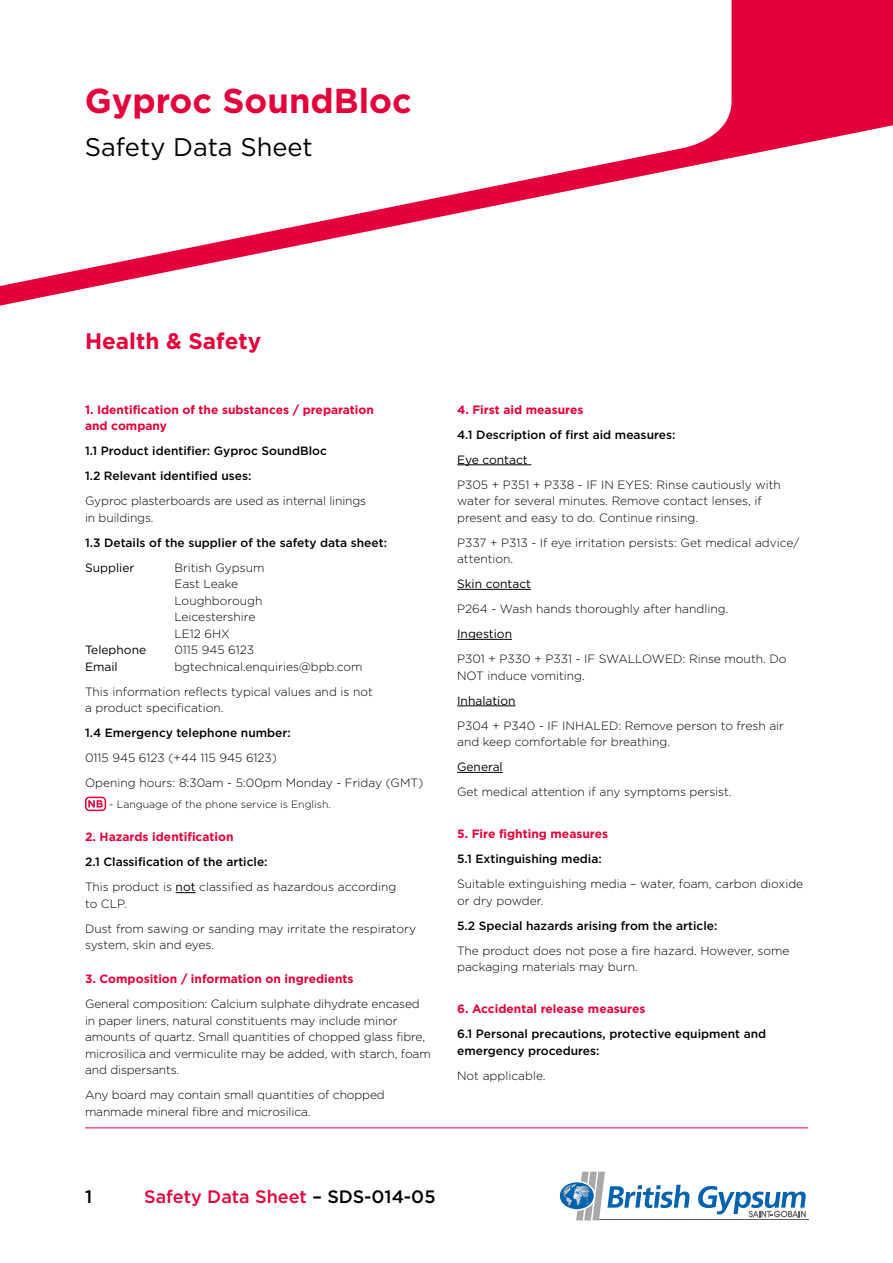
<style>
.page{position:relative;width:893px;height:1263px;background:#fff}
.page>*{position:absolute;margin:0;border:0;box-sizing:border-box;transform-origin:0 0}
.t1{font:700 34.5px "Gotham";color:#e4003a}
.t2{font:25.5px "Gotham";color:#000}
.t3{font:700 22.5px "Gotham";color:#e4003a}
.t4{font:500 18px "Gotham";color:#e4003a}
.t5{font:500 18px "Gotham";color:#000}
.t6{font:300 12px/16.5px "Gotham";color:#000}
.t7{font:500 12px/25px "Gotham";color:#000}
.t8{font:700 12px/16.5px "Gotham";color:#e4003a}
.t9{font:12px "Gotham";color:#000}
.t10{font:300 10.5px "Gotham";color:#000}
.s1{font-weight:500}
.s2{font-weight:400}
.s3{color:#000}
</style>
<div class="page">
<svg style="left:0;top:0;width:893px;height:306px"></svg>
<svg style="left:0;top:0;width:732px;height:289px"></svg>
<hr style="left:85px;top:1127px;width:723px;height:1px;background:#e4003a">
<hr style="left:599px;top:1219px;width:209px;height:1px;background:#646363">
<svg style="left:698px;top:1186px;width:108px;height:31px"></svg>
<svg style="left:560px;top:1172px;width:130px;height:48px"></svg>
<svg style="left:176px;top:892px;width:20px;height:1px"></svg>
<div style="left:85px;top:797px;width:21px;height:14px;border:2px solid #e4003a;border-radius:3px"></div>
<svg style="left:88px;top:800px;width:15px;height:7px"></svg>
<hr style="left:457px;top:464px;width:74px;height:1px;background:#000">
<hr style="left:457px;top:589px;width:74px;height:1px;background:#000">
<hr style="left:457px;top:639px;width:55px;height:1px;background:#000">
<hr style="left:457px;top:705px;width:59px;height:1px;background:#000">
<hr style="left:457px;top:772px;width:46px;height:1px;background:#000">
<h1 class="t1" style="left:85px;top:78px;width:328px">Gyproc SoundBloc</h1>
<h2 class="t2" style="left:85px;top:131px;width:230px">Safety Data Sheet</h2>
<h3 class="t3" style="left:85px;top:326px;width:178px">Health &amp; Safety</h3>
<p class="t8" style="left:85px;top:401px;width:290px">1. Identification of the substances / preparation and company</p>
<p class="t7" style="left:85px;top:438px;width:243px">1.1 Product identifier: Gyproc SoundBloc<br>1.2 Relevant identified uses:</p>
<p class="t6" style="left:85px;top:492px;width:283px">Gyproc plasterboards are used as internal linings in buildings.</p>
<p class="t7" style="left:85px;top:530px;width:303px">1.3 Details of the supplier of the safety data sheet:</p>
<p class="t9" style="left:85px;top:560px;width:51px">Supplier</p>
<p class="t6" style="left:174px;top:559px;width:92px">British Gypsum<br>East Leake<br>Loughborough<br>Leicestershire<br>LE12 6HX</p>
<p class="t9" style="left:85px;top:642px;width:63px">Telephone</p>
<p class="t6" style="left:174px;top:641px;width:81px">0115 945 6123</p>
<p class="t9" style="left:85px;top:659px;width:34px">Email</p>
<p class="t6" style="left:85px;top:653px;width:289px;line-height:25px;text-indent:89px">bgtechnical.enquiries@bpb.com<br>This information reflects typical values and is not</p>
<p class="t6" style="left:85px;top:699px;width:140px">a product specification.</p>
<p class="t7" style="left:85px;top:720px;width:207px">1.4 Emergency telephone number:</p>
<p class="t6" style="left:85px;top:745px;width:340px;line-height:25px">0115 945 6123 (+44 115 945 6123)<br>Opening hours: 8:30am - 5:00pm Monday - Friday (GMT)</p>
<p class="t10" style="left:109px;top:797px;width:223px">- Language of the phone service is English.</p>
<p class="t8" style="left:85px;top:829px;width:150px">2. Hazards identification</p>
<p class="t6" style="left:85px;top:849px;width:313px;line-height:25px"><span class="s1">2.1 Classification of the article:<br></span>This product is <span class="s2">not</span> classified as hazardous according</p>
<p class="t6" style="left:85px;top:891px;width:333px;line-height:25px">to CLP.<br>Dust from sawing or sanding may irritate the respiratory</p>
<p class="t6" style="left:85px;top:937px;width:131px">system, skin and eyes.</p>
<p class="t8" style="left:85px;top:970px;width:270px">3. Composition / information on ingredients</p>
<p class="t6" style="left:85px;top:995px;width:347px">General composition: Calcium sulphate dihydrate encased in paper liners, natural constituents may include minor amounts of quartz. Small quantities of chopped glass fibre, microsilica and vermiculite may be added, with starch, foam and dispersants.</p>
<p class="t6" style="left:85px;top:1086px;width:301px">Any board may contain small quantities of chopped manmade mineral fibre and microsilica.</p>
<p class="t8" style="left:457px;top:401px;width:128px">4. First aid measures</p>
<p class="t7" style="left:457px;top:422px;width:220px">4.1 Description of first aid measures:</p>
<p class="t9" style="left:457px;top:452px;width:72px">Eye contact</p>
<p class="t6" style="left:457px;top:476px;width:325px">P305 + P351 + P338 - IF IN EYES: Rinse cautiously with water for several minutes. Remove contact lenses, if present and easy to do. Continue rinsing.</p>
<p class="t6" style="left:457px;top:534px;width:344px">P337 + P313 - If eye irritation persists: Get medical advice/ attention.</p>
<p class="t9" style="left:457px;top:576px;width:75px">Skin contact</p>
<p class="t6" style="left:457px;top:600px;width:273px">P264 - Wash hands thoroughly after handling.</p>
<p class="t9" style="left:457px;top:626px;width:56px">Ingestion</p>
<p class="t6" style="left:457px;top:650px;width:331px">P301 + P330 + P331 - IF SWALLOWED: Rinse mouth. Do<br>NOT induce vomiting.</p>
<p class="t9" style="left:457px;top:693px;width:60px">Inhalation</p>
<p class="t6" style="left:457px;top:717px;width:328px">P304 + P340 - IF INHALED: Remove person to fresh air and keep comfortable for breathing.</p>
<p class="t9" style="left:457px;top:759px;width:47px">General</p>
<p class="t6" style="left:457px;top:783px;width:276px">Get medical attention if any symptoms persist.</p>
<p class="t8" style="left:457px;top:826px;width:153px">5. Fire fighting measures</p>
<p class="t7" style="left:457px;top:846px;width:146px">5.1 Extinguishing media:</p>
<p class="t6" style="left:457px;top:875px;width:348px">Suitable extinguishing media – water, foam, carbon dioxide or dry powder.</p>
<p class="t7" style="left:457px;top:913px;width:262px">5.2 Special hazards arising from the article:</p>
<p class="t6" style="left:457px;top:942px;width:334px">The product does not pose a fire hazard. However, some packaging materials may burn.</p>
<p class="t8" style="left:457px;top:1001px;width:190px">6. Accidental release measures</p>
<p class="t7" style="left:457px;top:1026px;width:311px;line-height:16.5px">6.1 Personal precautions, protective equipment and emergency procedures:</p>
<p class="t6" style="left:457px;top:1067px;width:90px">Not applicable.</p>
<h3 class="t5" style="left:85px;top:1185px;width:9px">1</h3>
<h3 class="t4" style="left:144px;top:1185px;width:293px">Safety Data Sheet <span class="s3">– SDS-014-05</span></h3>
</div>
